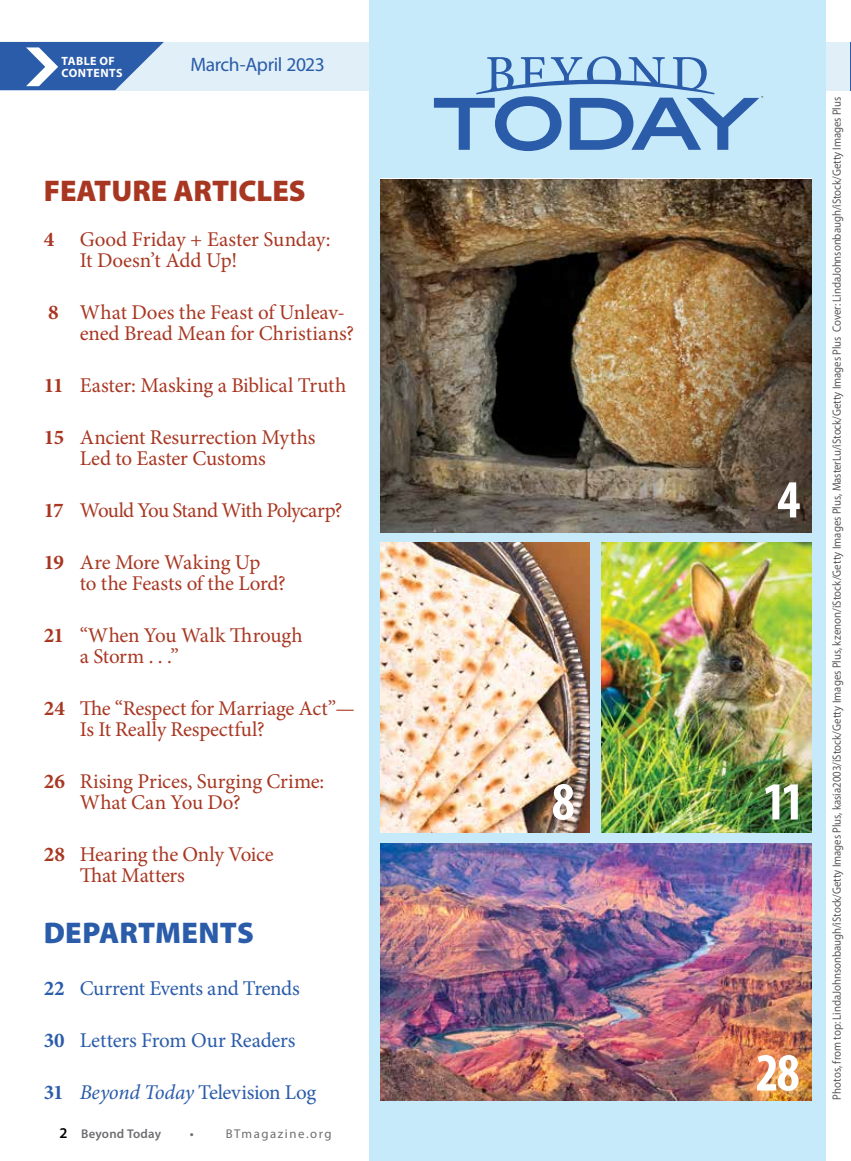
<style>
.page{position:relative;width:851px;height:1161px;background:#fff}
.page>*{position:absolute;margin:0;border:0;box-sizing:border-box;transform-origin:0 0}
.t1{font:700 condensed 54px "Myriad Pro";color:#fff}
.t2{font:900 30px "Myriad Pro";color:#a83722}
.t3{font:900 30px "Myriad Pro";letter-spacing:.01em;color:#2a5caa}
.t4{font:21px/21px "Minion Pro";letter-spacing:-.01em;color:#a83722}
.t5{font:21px "Minion Pro";letter-spacing:-.015em;color:#2a5caa}
.t6{font:21px "Minion Pro";letter-spacing:-.04em;color:#a83722}
.t7{font:19.5px "Myriad Pro";letter-spacing:-.02em;color:#2a5caa}
.t8{font:12.75px "Myriad Pro";letter-spacing:.125em;color:#6d6e71}
.t9{font:600 12.75px "Myriad Pro";letter-spacing:.02em;color:#6d6e71}
.t10{font:12px "Myriad Pro";letter-spacing:-.005em;color:#58595b;scale:.9 1}
.t11{font:700 12px/12px "Myriad Pro";letter-spacing:.03em;color:#fff}
.t12{font:6px "Minion Pro";color:#000;scale:.9 1}
.s1{font-weight:700}
.s2{font-style:italic}
.s3{font-size:15px;color:#000}
</style>
<div class="page">
<div style="left:0;top:42px;width:850px;height:48px;background:#e1f0f8"></div>
<svg style="left:0;top:42px;width:164px;height:48px;background:#527cba"></svg>
<hr style="left:850px;top:42px;width:1px;height:48px;background:#2a5caa">
<div style="left:369px;top:0;width:456px;height:1161px;background:#c7eafb"></div>
<svg style="left:434px;top:56px;width:325px;height:95px"></svg>
<img style="left:380px;top:543px;width:210px;height:290px">
<img style="left:601px;top:543px;width:210px;height:290px">
<img style="left:380px;top:179px;width:431px;height:353px">
<img style="left:380px;top:843px;width:431px;height:257px">
<p class="t11" style="left:62px;top:55px;width:62px">TABLE OF<br>CONTENTS</p>
<p class="t7" style="left:190px;top:54px;width:136px">March-April 2023</p>
<h2 class="t2" style="left:44px;top:174px;width:263px">FEATURE ARTICLES</h2>
<p class="t4" style="left:80px;top:229px;width:252px;text-indent:-36px"><span class="s1">4</span> Good Friday + Easter Sunday:<br>It Doesn’t Add Up!</p>
<p class="t4" style="left:80px;top:302px;width:276px;text-indent:-31px"><span class="s1">8</span> What Does the Feast of Unleav&shy;ened Bread Mean for Christians?</p>
<p class="t4" style="left:44px;top:375px;width:304px"><span class="s1">11</span> Easter: Masking a Biblical Truth</p>
<p class="t4" style="left:80px;top:427px;width:237px;text-indent:-36px"><span class="s1">15</span> Ancient Resurrection Myths<br>Led to Easter Customs</p>
<p class="t6" style="left:44px;top:497px;width:300px"><span class="s1">17</span> Would You Stand With Polycarp?</p>
<p class="t4" style="left:80px;top:552px;width:207px;text-indent:-36px"><span class="s1">19</span> Are More Waking Up<br>to the Feasts of the Lord?</p>
<p class="t4" style="left:80px;top:625px;width:224px;text-indent:-36px"><span class="s1">21</span> “When You Walk Through a Storm . . .”</p>
<p class="t4" style="left:80px;top:698px;width:276px;text-indent:-36px"><span class="s1">24</span> The “Respect for Marriage Act”—<br>Is It Really Respectful?</p>
<p class="t4" style="left:80px;top:771px;width:246px;text-indent:-36px"><span class="s1">26</span> Rising Prices, Surging Crime:<br>What Can You Do?</p>
<p class="t4" style="left:80px;top:844px;width:195px;text-indent:-36px"><span class="s1">28</span> Hearing the Only Voice<br>That Matters</p>
<h2 class="t3" style="left:44px;top:916px;width:212px">DEPARTMENTS</h2>
<p class="t5" style="left:44px;top:975px;width:258px"><span class="s1">22</span> Current Events and Trends</p>
<p class="t5" style="left:44px;top:1027px;width:253px"><span class="s1">30</span> Letters From Our Readers</p>
<p class="t5" style="left:44px;top:1079px;width:274px"><span class="s1">31</span> <span class="s2">Beyond Today</span> Television Log</p>
<p class="t9" style="left:59px;top:1126px;width:103px"><span class="s3">2</span> Beyond Today</p>
<p class="t9" style="left:190px;top:1126px;width:5px">•</p>
<p class="t8" style="left:226px;top:1126px;width:107px">BTmagazine.org</p>
<p class="t12" style="left:761px;top:94px;width:3px">®</p>
<h1 class="t1" style="left:777px;top:466px;width:25px">4</h1>
<h1 class="t1" style="left:551px;top:768px;width:25px">8</h1>
<h1 class="t1" style="left:762px;top:768px;width:43px">11</h1>
<h1 class="t1" style="left:755px;top:1039px;width:46px">28</h1>
<p class="t10" style="left:830px;top:1100px;width:1116px;rotate:-90deg">Photos, from top: LindaJohnsonbaugh/iStock/Getty Images Plus, kasia2003/iStock/Getty Images Plus, kzenon/iStock/Getty Images Plus, MasterLu/iStock/Getty Images Plus Cover: LindaJohnsonbaugh/iStock/Getty Images Plus</p>
</div>
